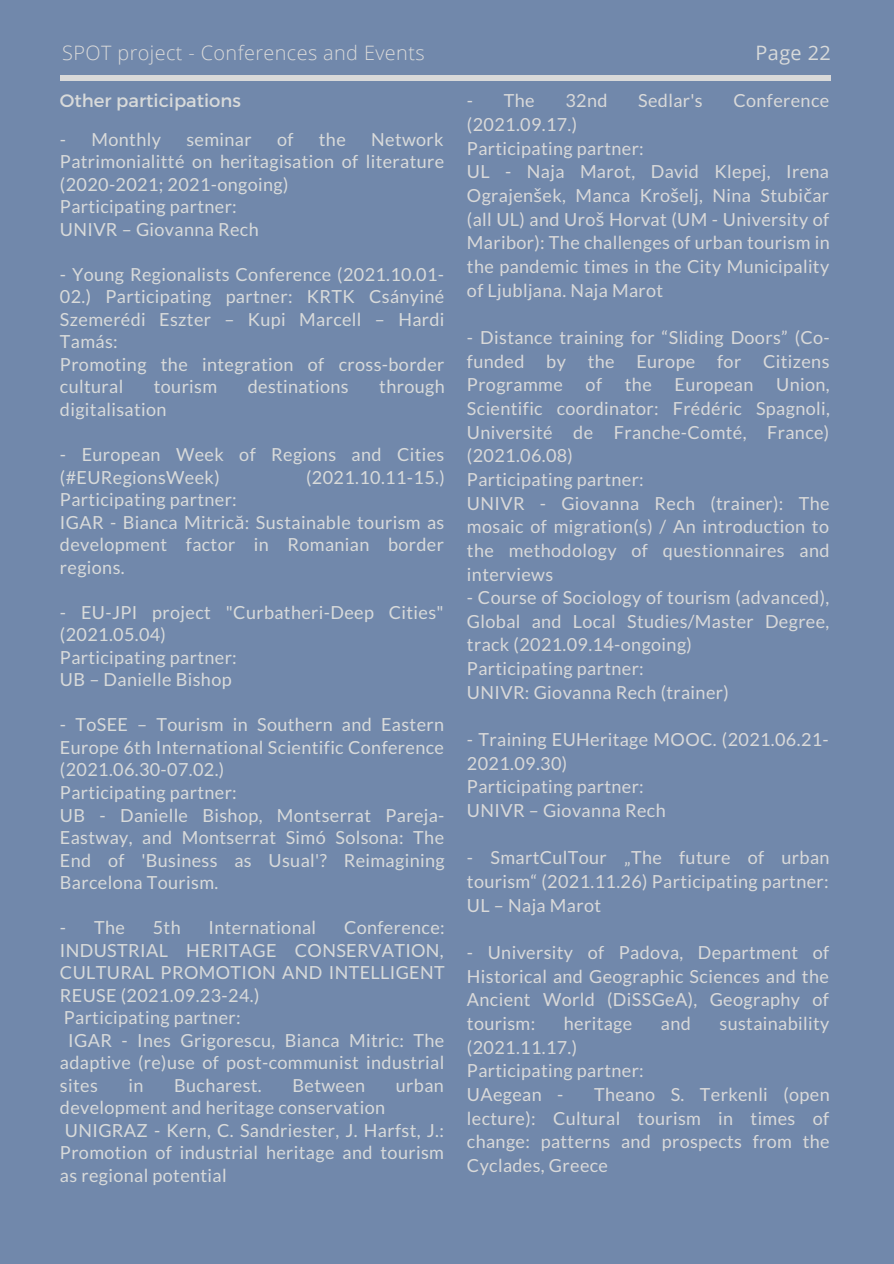
<style>
.page{position:relative;width:894px;height:1264px;background:#fff}
.page>*{position:absolute;margin:0;border:0;box-sizing:border-box;transform-origin:0 0}
.t1{font:300 19.8px "Open Sans";letter-spacing:.02em;color:#d9d9d9}
.t2{font:19.8px "Open Sans";letter-spacing:.02em;color:#d8dada}
.t3{font:18px/22.5px "Lato";letter-spacing:.02em;color:#d8dada}
.t4{font:18px/23.7px "Lato";letter-spacing:.02em;color:#d9d9d9}
.t5{font:18px "Montserrat";color:#d8dada}
.s1{font-family:"Noto Sans"}
</style>
<div class="page">
<div style="left:0;top:0;width:893px;height:1263px;background:#7188ab"></div>
<div style="left:60px;top:75px;width:770px;height:6px;background:#d9d9d9"></div>
<p class="t1" style="left:62px;top:39px;width:364px">SPOT project - Conferences and Events</p>
<p class="t2" style="left:755px;top:39px;width:77px">Page 22</p>
<p class="t5" style="left:60px;top:89px;width:182px">Other participations</p>
<p class="t3" style="left:60px;top:127px;width:102px">- Monthly</p>
<p class="t3" style="left:186px;top:127px;width:67px">seminar</p>
<p class="t3" style="left:277px;top:127px;width:18px">of</p>
<p class="t3" style="left:319px;top:127px;width:28px">the</p>
<p class="t4" style="left:467px;top:89px;width:69px">- The</p>
<p class="t4" style="left:565px;top:89px;width:44px">32nd</p>
<p class="t4" style="left:638px;top:89px;width:66px">Sedlar's</p>
<p class="t4" style="left:733px;top:89px;width:97px">Conference</p>
<p class="t4" style="left:467px;top:112px;width:364px">(2021.09.17.)<br>Participating partner:<br>UL - Naja Marot, David Klepej, Irena Ograjen<span class="s1">š</span>ek, Manca Kro<span class="s1">š</span>elj, Nina Stubi<span class="s1">č</span>ar (all UL) and Uro<span class="s1">š</span> Horvat (UM - University of Maribor): The challenges of urban tourism in the pandemic times in the City Municipality of Ljubljana. Naja Marot</p>
<p class="t4" style="left:467px;top:325px;width:364px;text-align:justify">- Distance training for “Sliding Doors” (Co&shy;funded by the Europe for Citizens Programme</p>
<p class="t3" style="left:60px;top:127px;width:386px;text-indent:311px">Network<br>Patrimonialitté on heritagisation of literature (2020-2021; 2021-ongoing)<br>Participating partner:<br>UNIVR – Giovanna Rech</p>
<p class="t3" style="left:60px;top:262px;width:386px">- Young Regionalists Conference (2021.10.01-<br>02.) Participating partner: KRTK Csányiné<br>Szemerédi Eszter – Kupi Marcell – Hardi<br>Tamás:<br>Promoting the integration of cross-border cultural</p>
<p class="t4" style="left:585px;top:372px;width:18px">of</p>
<p class="t4" style="left:624px;top:372px;width:28px">the</p>
<p class="t4" style="left:674px;top:372px;width:80px">European</p>
<p class="t4" style="left:467px;top:372px;width:364px;text-indent:309px">Union,<br>Scientific coordinator: Frédéric Spagnoli,<br>Université de Franche-Comté, France) (2021.06.08)<br>Participating partner:<br>UNIVR - Giovanna Rech (trainer): The mosaic of migration(s) / An introduction to the methodology of questionnaires and interviews</p>
<p class="t4" style="left:467px;top:585px;width:364px">- Course of Sociology of tourism (advanced), Global and Local Studies/Master Degree, track (2021.09.14-ongoing)<br>Participating partner:<br>UNIVR: Giovanna Rech (trainer)</p>
<p class="t4" style="left:467px;top:727px;width:363px">- Training EUHeritage MOOC. (2021.06.21-<br>2021.09.30)<br>Participating partner:<br>UNIVR – Giovanna Rech</p>
<p class="t4" style="left:467px;top:845px;width:364px;text-align:justify">- SmartCulTour „The future of urban tourism“ (2021.11.26) Participating partner:<br>UL – Naja Marot</p>
<p class="t4" style="left:467px;top:940px;width:364px;text-align:justify">- University of Padova, Department of Historical and Geographic Sciences and the Ancient World (DiSSGeA), Geography of tourism:</p>
<p class="t3" style="left:154px;top:375px;width:65px">tourism</p>
<p class="t3" style="left:248px;top:375px;width:102px">destinations</p>
<p class="t3" style="left:379px;top:375px;width:67px">through</p>
<p class="t3" style="left:60px;top:398px;width:108px">digitalisation</p>
<p class="t3" style="left:60px;top:443px;width:386px">- European Week of Regions and Cities (#EURegionsWeek)</p>
<p class="t3" style="left:306px;top:465px;width:140px">(2021.10.11-15.)</p>
<p class="t3" style="left:60px;top:488px;width:386px">Participating partner:<br>IGAR - Bianca Mitric<span class="s1">ă</span>: Sustainable tourism as development factor in Romanian border regions.</p>
<p class="t3" style="left:60px;top:600px;width:385px">- EU-JPI project "Curbatheri-Deep Cities" (2021.05.04)<br>Participating partner:<br>UB – Danielle Bishop</p>
<p class="t3" style="left:60px;top:713px;width:386px">- ToSEE – Tourism in Southern and Eastern Europe 6th International Scientific Conference (2021.06.30-07.02.)<br>Participating partner:<br>UB - Danielle Bishop, Montserrat Pareja-Eastway, and Montserrat Simó Solsona: The End of 'Business as Usual'? Reimagining Barcelona Tourism.</p>
<p class="t3" style="left:60px;top:915px;width:66px">- The</p>
<p class="t3" style="left:153px;top:915px;width:29px">5th</p>
<p class="t3" style="left:208px;top:915px;width:109px">International</p>
<p class="t3" style="left:344px;top:915px;width:102px">Conference:</p>
<p class="t3" style="left:60px;top:938px;width:385px">INDUSTRIAL HERITAGE CONSERVATION,</p>
<p class="t3" style="left:60px;top:961px;width:386px">CULTURAL PROMOTION AND INTELLIGENT</p>
<p class="t3" style="left:60px;top:983px;width:201px">REUSE (2021.09.23-24.)</p>
<p class="t3" style="left:64px;top:1006px;width:178px">Participating partner:</p>
<p class="t3" style="left:68px;top:1028px;width:377px">IGAR - Ines Grigorescu, Bianca Mitric: The</p>
<p class="t3" style="left:60px;top:1051px;width:386px">adaptive (re)use of post-communist industrial</p>
<p class="t3" style="left:60px;top:1073px;width:39px">sites</p>
<p class="t3" style="left:128px;top:1073px;width:16px">in</p>
<p class="t3" style="left:174px;top:1073px;width:89px">Bucharest.</p>
<p class="t3" style="left:292px;top:1073px;width:74px">Between</p>
<p class="t3" style="left:396px;top:1073px;width:49px">urban</p>
<p class="t3" style="left:60px;top:1096px;width:385px">development and heritage conservation UNIGRAZ - Kern, C. Sandriester, J. Harfst, J.:<br>Promotion of industrial heritage and tourism as regional potential</p>
<p class="t4" style="left:563px;top:1011px;width:70px">heritage</p>
<p class="t4" style="left:660px;top:1011px;width:31px">and</p>
<p class="t4" style="left:719px;top:1011px;width:111px">sustainability</p>
<p class="t4" style="left:467px;top:1034px;width:178px">(2021.11.17.)<br>Participating partner:<br>UAegean -</p>
<p class="t4" style="left:467px;top:1082px;width:364px;text-align:justify;text-indent:127px">Theano S. Terkenli (open lecture): Cultural tourism in times of change: patterns and prospects from the Cyclades, Greece</p>
</div>
